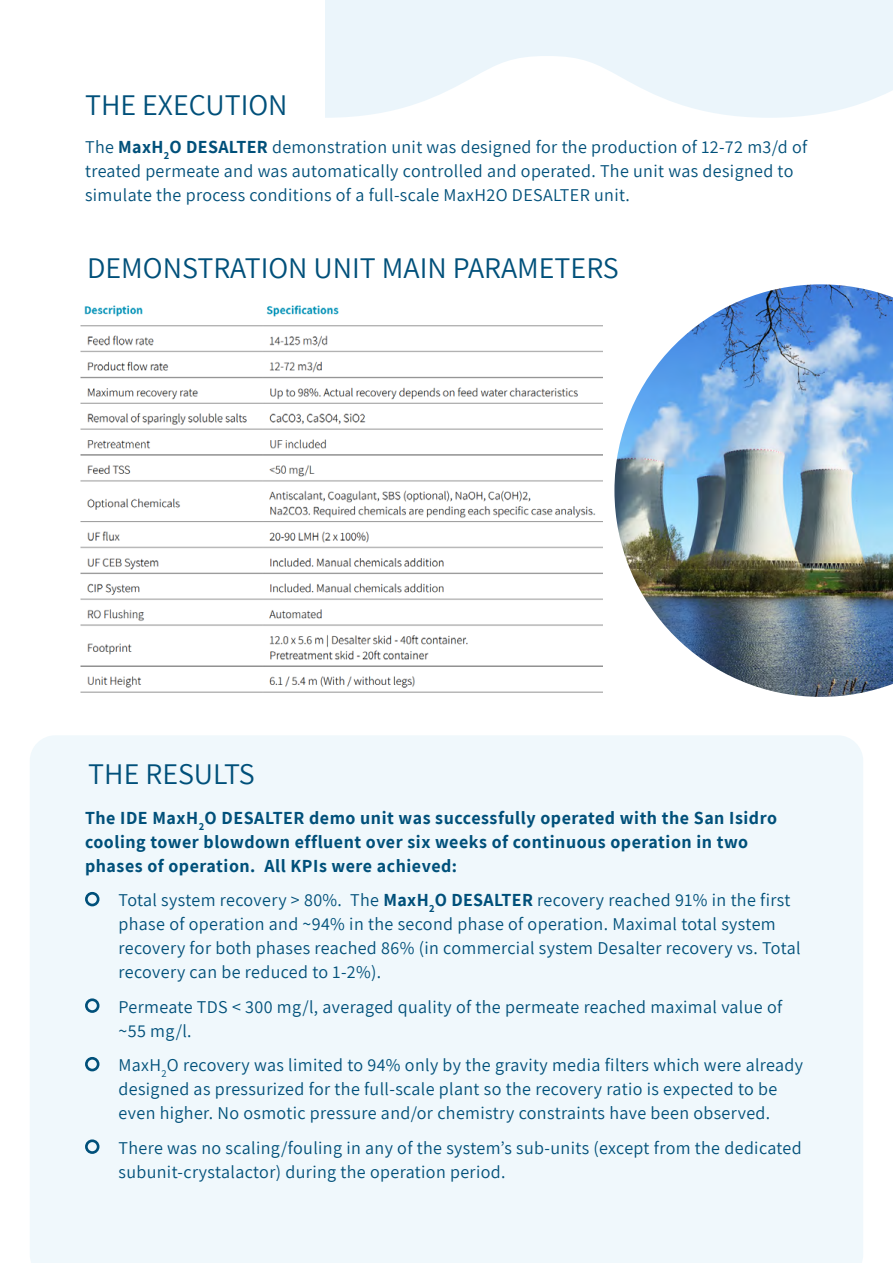
<style>
.page{position:relative;width:893px;height:1263px;background:#fff}
.page>*{position:absolute;margin:0;border:0;box-sizing:border-box;transform-origin:0 0}
.t1{font:30px "Assistant";color:#00507a}
.t2{font:18px/24px "Assistant";letter-spacing:.02em;color:#00507a}
.t3{font:700 18px "Assistant";letter-spacing:.03em;color:#00507a}
.t4{font:700 10.5px "Assistant";color:#00507a}
.t5{font:10.5px "Assistant";color:#00507a}
.s1{font-weight:700}
</style>
<div class="page">
<div style="left:30px;top:735px;width:833px;height:528px;background:#f0f8fc"></div>
<div style="left:85px;top:892px;width:14px;height:14px;border:3px solid #00507a;border-radius:50%"></div>
<div style="left:85px;top:998px;width:14px;height:15px;border:3px solid #00507a;border-radius:50%"></div>
<div style="left:85px;top:1057px;width:14px;height:14px;border:3px solid #00507a;border-radius:50%"></div>
<div style="left:85px;top:1139px;width:14px;height:15px;border:3px solid #00507a;border-radius:50%"></div>
<svg style="left:325px;top:0;width:568px;height:118px;fill:#ebf5fb"></svg>
<img style="left:80px;top:305px;width:522px;height:388px">
<img style="left:614px;top:284px;width:279px;height:413px">
<h1 class="t1" style="left:85px;top:84px;width:204px">THE EXECUTION</h1>
<p class="t2" style="left:85px;top:134px;width:724px">The <span class="s1">MaxH O DESALTER</span> demonstration unit was designed for the production of 12-72 m3/d of treated permeate and was automatically controlled and operated. The unit was designed to simulate the process conditions of a full-scale MaxH O2 DESALTER unit.</p>
<p class="t4" style="left:164px;top:149px;width:7px">2</p>
<h1 class="t1" style="left:87px;top:247px;width:533px">DEMONSTRATION UNIT MAIN PARAMETERS</h1>
<h1 class="t1" style="left:88px;top:753px;width:168px">THE RESULTS</h1>
<p class="t3" style="left:85px;top:805px;width:693px">The IDE MaxH O DESALTER demo unit was successfully operated with the San Isidro</p>
<p class="t3" style="left:85px;top:829px;width:665px">cooling tower blowdown effluent over six weeks of continuous operation in two</p>
<p class="t3" style="left:264px;top:853px;width:194px">All KPIs were achieved:</p>
<p class="t4" style="left:199px;top:819px;width:7px">2</p>
<p class="t3" style="left:85px;top:853px;width:172px">phases of operation.</p>
<p class="t2" style="left:350px;top:887px;width:442px">The <span class="s1">MaxH O DESALTER</span> recovery reached 91% in the first</p>
<p class="t2" style="left:119px;top:887px;width:683px">Total system recovery &gt; 80%.<br>phase of operation and ~94% in the second phase of operation. Maximal total system recovery for both phases reached 86% (in commercial system Desalter recovery vs. Total recovery can be reduced to 1-2% .(</p>
<p class="t2" style="left:119px;top:994px;width:665px">Permeate TDS &lt; 300 mg ,l/ averaged quality of the permeate reached maximal value of ~ 5 5 m g .l/</p>
<p class="t5" style="left:162px;top:1067px;width:7px">2</p>
<p class="t4" style="left:429px;top:902px;width:7px">2</p>
<p class="t2" style="left:119px;top:1052px;width:686px">MaxH O recovery was limited to 94% only by the gravity media filters which were already designed as pressurized for the full-scale plant so the recovery ratio is expected to be even higher. No osmotic pressure and/or chemistry constraints have been observed.</p>
<p class="t2" style="left:119px;top:1135px;width:685px">There was no scaling/fouling in any of the system s’ sub-units (except from the dedicated subunit-crystalactor) during the operation period.</p>
</div>
